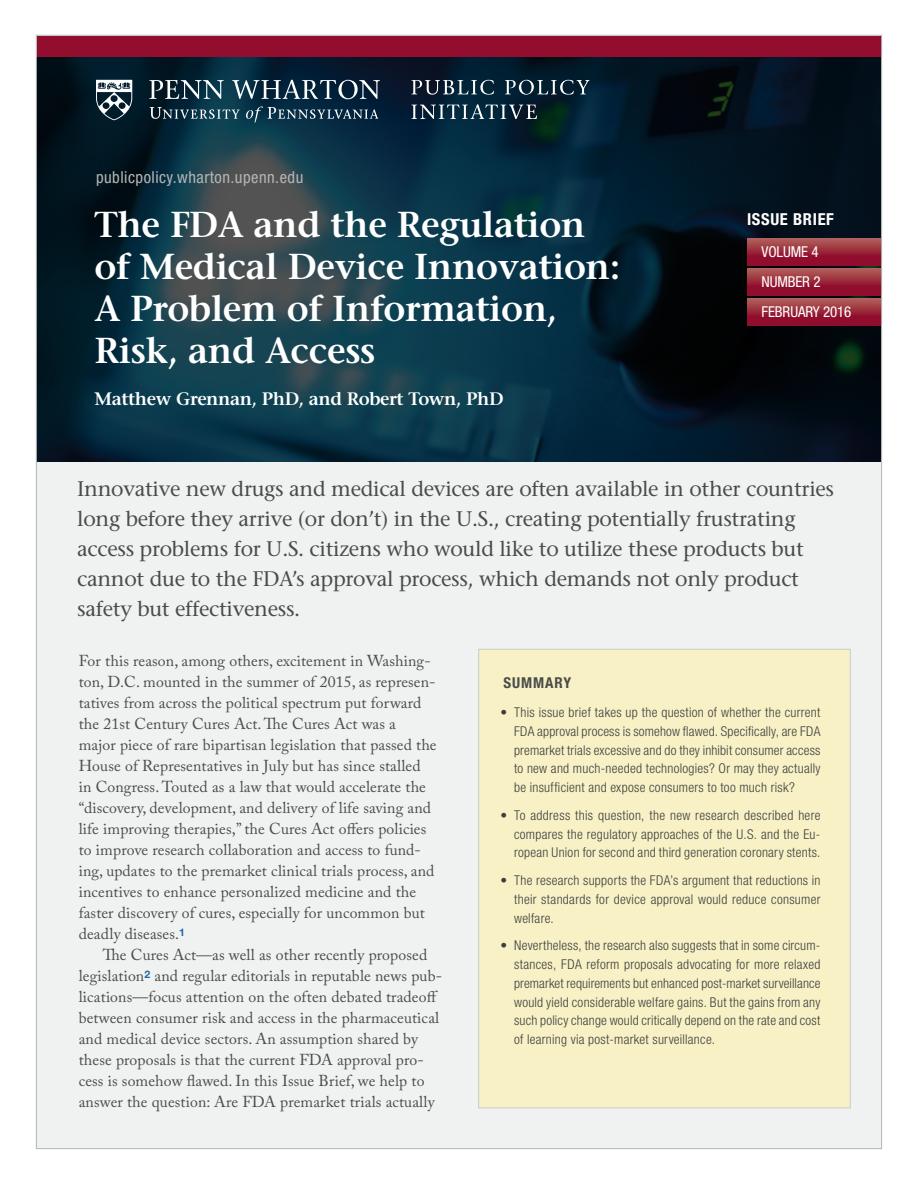
<style>
.page{position:relative;width:918px;height:1188px;background:#fff}
.page>*{position:absolute;margin:0;border:0;box-sizing:border-box;transform-origin:0 0}
.t1{font:600 36px/42px "Stone Serif";letter-spacing:-.01em;color:#fff}
.t2{font:21px/30px "Stone Serif";letter-spacing:-.015em;color:#4a4c4b}
.t3{font:600 18px "Stone Serif";letter-spacing:-.02em;color:#fff}
.t4{font:condensed 16.5px "Helvetica Neue LT Std";letter-spacing:.03em;color:#b3b5b4}
.t5{font:700 condensed 16.5px "Helvetica Neue LT Pro";letter-spacing:.04em;color:#fff}
.t6{font:15.75px/21px "Adobe Caslon Pro";letter-spacing:.01em;color:#4a4c4b}
.t7{font:condensed 15px/30px "Helvetica Neue LT Pro";letter-spacing:-.01em;color:#fff}
.t8{font:700 condensed 15px "Helvetica Neue LT Std";letter-spacing:.06em;color:#4a4c4b}
.t9{font:300 condensed 13.5px/18.8px "Helvetica Neue LT Std";letter-spacing:.02em;color:#3d3f3f;text-align:justify}
</style>
<div class="page">
<div style="left:37px;top:36px;width:845px;height:1113px;background:#f0f2f1"></div>
<svg style="left:38px;top:57px;width:842px;height:405px;background:#0b2735"></svg>
<svg style="left:747px;top:299px;width:133px;height:27px;background:#9b283b"></svg>
<svg style="left:747px;top:269px;width:133px;height:27px;background:#9b283b"></svg>
<svg style="left:747px;top:239px;width:133px;height:27px;background:#9b283b"></svg>
<div style="left:37px;top:36px;width:845px;height:21px;background:#920d2e"></div>
<svg style="left:411px;top:80px;width:83px;height:15px"></svg>
<svg style="left:505px;top:80px;width:85px;height:15px"></svg>
<svg style="left:411px;top:104px;width:126px;height:15px;background:#3c5464"></svg>
<svg style="left:149px;top:80px;width:75px;height:19px"></svg>
<svg style="left:232px;top:80px;width:148px;height:19px"></svg>
<svg style="left:150px;top:107px;width:90px;height:12px"></svg>
<svg style="left:246px;top:106px;width:132px;height:17px;background:#294a5d"></svg>
<svg style="left:96px;top:80px;width:36px;height:40px"></svg>
<div style="left:478px;top:649px;width:372px;height:459px;background:#f8f1c5;border:1px solid #c9cccb"></div>
<p class="t4" style="left:96px;top:168px;width:209px">publicpolicy.wharton.upenn.edu</p>
<h1 class="t1" style="left:94px;top:203px;width:528px">The FDA and the Regulation of Medical Device Innovation:<br>A Problem of Information,<br>Risk, and Access</h1>
<p class="t3" style="left:94px;top:388px;width:411px">Matthew Grennan, PhD, and Robert Town, PhD</p>
<p class="t5" style="left:747px;top:209px;width:88px">ISSUE BRIEF</p>
<p class="t7" style="left:762px;top:236px;width:91px">VOLUME 4<br>NUMBER 2<br>FEBRUARY 2016</p>
<p class="t2" style="left:77px;top:474px;width:758px">Innovative new drugs and medical devices are often available in other countries long before they arrive (or don’t) in the U.S., creating potentially frustrating access problems for U.S. citizens who would like to utilize these products but cannot due to the FDA’s approval process, which demands not only product safety but effectiveness.</p>
<p class="t6" style="left:79px;top:650px;width:359px">For this reason, among others, excitement in Washing&shy;ton, D.C. mounted in the summer of 2015, as represen&shy;tatives from across the political spectrum put forward the 21st Century Cures Act. The Cures Act was a major piece of rare bipartisan legislation that passed the House of Representatives in July but has since stalled in Congress. Touted as a law that would accelerate the “discovery, development, and delivery of life saving and life improving therapies,” the Cures Act offers policies to improve research collaboration and access to fund&shy;ing, updates to the premarket clinical trials process, and incentives to enhance personalized medicine and the faster discovery of cures, especially for uncommon but deadly diseases.<sup>1</sup></p>
<p class="t6" style="left:79px;top:944px;width:365px;text-indent:24px">The Cures Act—as well as other recently proposed legislation<sup>2</sup> and regular editorials in reputable news pub&shy;lications—focus attention on the often debated tradeoff between consumer risk and access in the pharmaceutical and medical device sectors. An assumption shared by these proposals is that the current FDA approval pro&shy;cess is somehow flawed. In this Issue Brief, we help to answer the question: Are FDA premarket trials actually</p>
<p class="t8" style="left:504px;top:673px;width:69px">SUMMARY</p>
<p class="t9" style="left:514px;top:703px;width:308px;text-indent:-14px">• This issue brief takes up the question of whether the current FDA approval process is somehow flawed. Specifically, are FDA premarket trials excessive and do they inhibit consumer access to new and much-needed technologies? Or may they actually be insufficient and expose consumers to too much risk?</p>
<p class="t9" style="left:514px;top:806px;width:308px;text-indent:-14px">• To address this question, the new research described here compares the regulatory approaches of the U.S. and the Eu&shy;ropean Union for second and third generation coronary stents.</p>
<p class="t9" style="left:514px;top:871px;width:308px;text-indent:-14px">• The research supports the FDA’s argument that reductions in their standards for device approval would reduce consumer welfare.</p>
<p class="t9" style="left:514px;top:936px;width:308px;text-indent:-14px">• Nevertheless, the research also suggests that in some circum&shy;stances, FDA reform proposals advocating for more relaxed premarket requirements but enhanced post-market surveillance would yield considerable welfare gains. But the gains from any such policy change would critically depend on the rate and cost of learning via post-market surveillance.</p>
</div>
